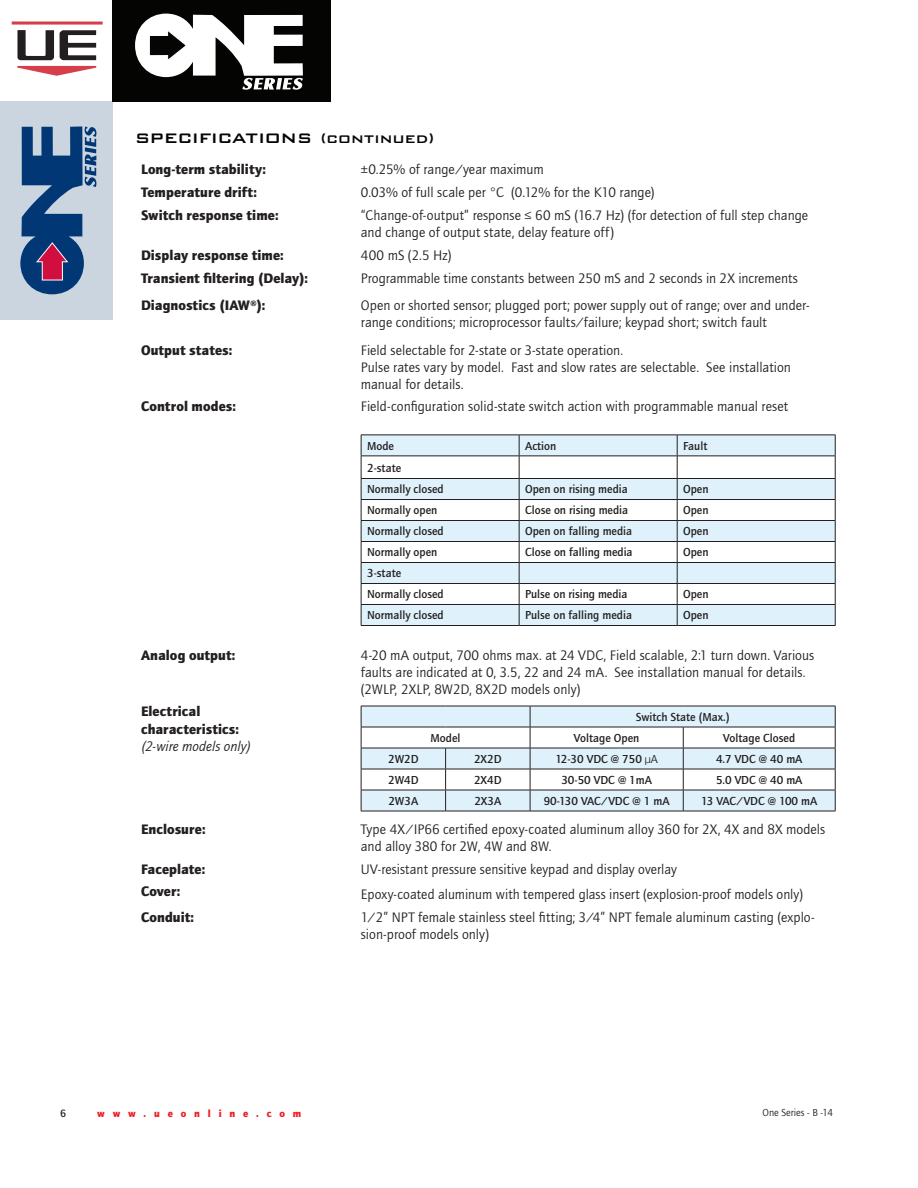
<style>
.page{position:relative;width:918px;height:1188px;background:#fff}
.page>*{position:absolute;margin:0;border:0;box-sizing:border-box;transform-origin:0 0}
.t1{font:500 22.5px "Bank Gothic BT";color:#040503}
.t2{font:14.25px/17.1px "Quay Sans ITC";letter-spacing:.005em;color:#231f20}
.t3{font:900 14.25px/17.1px "Quay Sans ITC";letter-spacing:.005em;color:#231f20}
.t4{font:italic 14.25px "Quay Sans ITC";color:#231f20}
.t5{font:12px/21.8px "Quay Sans Md ITC";color:#231f20}
.t6{font:10.8px "Quay Sans Md ITC";color:#231f20}
.t7{font:900 10.5px "Quay Sans ITC";letter-spacing:.75em;color:#ee1d23}
.t8{font:10.5px "Quay Sans ITC";color:#231f20}
.s1{font-size:18px}
.s2{font-family:"Quay Sans ITC"}
</style>
<div class="page">
<svg style="left:12px;top:21px;width:91px;height:4px"></svg>
<svg style="left:17px;top:30px;width:37px;height:30px"></svg>
<svg style="left:17px;top:66px;width:79px;height:10px"></svg>
<svg style="left:60px;top:30px;width:36px;height:30px"></svg>
<div style="left:0;top:102px;width:113px;height:218px;background:#cad5df"></div>
<svg style="left:20px;top:126px;width:76px;height:168px"></svg>
<div style="left:113px;top:0;width:218px;height:102px;background:#040503"></div>
<svg style="left:135px;top:14px;width:168px;height:76px"></svg>
<svg style="left:361px;top:435px;width:475px;height:190px"></svg>
<hr style="left:361px;top:625px;width:158px;height:1px;background:#231f20">
<hr style="left:519px;top:625px;width:158px;height:1px;background:#231f20">
<hr style="left:677px;top:625px;width:159px;height:1px;background:#231f20">
<svg style="left:362px;top:707px;width:473px;height:104px;fill:#dff2fb"></svg>
<hr style="left:361px;top:706px;width:85px;height:1px;background:#231f20">
<hr style="left:446px;top:706px;width:84px;height:1px;background:#231f20">
<hr style="left:530px;top:706px;width:153px;height:1px;background:#231f20">
<hr style="left:683px;top:706px;width:153px;height:1px;background:#231f20">
<hr style="left:361px;top:727px;width:85px;height:1px;background:#231f20">
<hr style="left:446px;top:727px;width:84px;height:1px;background:#231f20">
<hr style="left:530px;top:727px;width:153px;height:1px;background:#231f20">
<hr style="left:683px;top:727px;width:153px;height:1px;background:#231f20">
<hr style="left:361px;top:748px;width:85px;height:1px;background:#231f20">
<hr style="left:446px;top:748px;width:84px;height:1px;background:#231f20">
<hr style="left:530px;top:748px;width:153px;height:1px;background:#231f20">
<hr style="left:683px;top:748px;width:153px;height:1px;background:#231f20">
<hr style="left:361px;top:769px;width:85px;height:1px;background:#231f20">
<hr style="left:446px;top:769px;width:84px;height:1px;background:#231f20">
<hr style="left:530px;top:769px;width:153px;height:1px;background:#231f20">
<hr style="left:683px;top:769px;width:153px;height:1px;background:#231f20">
<hr style="left:361px;top:790px;width:85px;height:1px;background:#231f20">
<svg style="left:361px;top:706px;width:1px;height:105px"></svg>
<hr style="left:446px;top:790px;width:84px;height:1px;background:#231f20">
<svg style="left:445px;top:748px;width:1px;height:63px"></svg>
<hr style="left:530px;top:790px;width:153px;height:1px;background:#231f20">
<svg style="left:530px;top:706px;width:1px;height:105px"></svg>
<hr style="left:683px;top:790px;width:153px;height:1px;background:#231f20">
<svg style="left:683px;top:727px;width:1px;height:84px"></svg>
<svg style="left:835px;top:706px;width:1px;height:105px"></svg>
<hr style="left:361px;top:811px;width:85px;height:1px;background:#231f20">
<hr style="left:446px;top:811px;width:84px;height:1px;background:#231f20">
<hr style="left:530px;top:811px;width:153px;height:1px;background:#231f20">
<hr style="left:683px;top:811px;width:153px;height:1px;background:#231f20">
<h1 class="t1" style="left:135px;top:125px;width:301px">specifications <span class="s1">(continued)</span></h1>
<p class="t3" style="left:141px;top:161px;width:126px">Long-term stability:</p>
<p class="t2" style="left:361px;top:161px;width:185px">±0.25% of range/year maximum</p>
<p class="t3" style="left:141px;top:184px;width:117px">Temperature drift:</p>
<p class="t2" style="left:361px;top:184px;width:295px">0.03% of full scale per °C (0.12% for the K10 range)</p>
<p class="t3" style="left:141px;top:207px;width:139px">Switch response time:</p>
<p class="t2" style="left:361px;top:207px;width:449px">“Change-of-output” response ≤ 60 mS (16.7 Hz) (for detection of full step change and change of output state, delay feature off)</p>
<p class="t3" style="left:141px;top:247px;width:144px">Display response time:</p>
<p class="t2" style="left:361px;top:247px;width:92px">400 mS (2.5 Hz)</p>
<p class="t3" style="left:141px;top:269px;width:169px">Transient filtering (Delay):</p>
<p class="t2" style="left:361px;top:270px;width:439px">Programmable time constants between 250 mS and 2 seconds in 2X increments</p>
<p class="t3" style="left:141px;top:297px;width:126px">Diagnostics (IAW®):</p>
<p class="t2" style="left:361px;top:297px;width:450px">Open or shorted sensor; plugged port; power supply out of range; over and under&shy;range conditions; microprocessor faults/failure; keypad short; switch fault</p>
<p class="t3" style="left:141px;top:341px;width:93px">Output states:</p>
<p class="t2" style="left:361px;top:342px;width:432px">Field selectable for 2-state or 3-state operation.<br>Pulse rates vary by model. Fast and slow rates are selectable. See installation manual for details.</p>
<p class="t3" style="left:141px;top:398px;width:96px">Control modes:</p>
<p class="t2" style="left:361px;top:398px;width:429px">Field-configuration solid-state switch action with programmable manual reset</p>
<p class="t5" style="left:367px;top:435px;width:28px">Mode</p>
<p class="t5" style="left:525px;top:435px;width:33px">Action</p>
<p class="t5" style="left:683px;top:435px;width:26px">Fault</p>
<p class="t5" style="left:367px;top:457px;width:78px">2-state<br>Normally closed</p>
<p class="t5" style="left:525px;top:479px;width:104px">Open on rising media</p>
<p class="t5" style="left:683px;top:479px;width:27px">Open</p>
<p class="t5" style="left:367px;top:500px;width:72px">Normally open</p>
<p class="t5" style="left:525px;top:500px;width:105px">Close on rising media</p>
<p class="t5" style="left:683px;top:500px;width:27px">Open</p>
<p class="t5" style="left:367px;top:521px;width:78px">Normally closed</p>
<p class="t5" style="left:525px;top:521px;width:109px">Open on falling media</p>
<p class="t5" style="left:683px;top:521px;width:27px">Open</p>
<p class="t5" style="left:367px;top:542px;width:72px">Normally open</p>
<p class="t5" style="left:525px;top:542px;width:109px">Close on falling media</p>
<p class="t5" style="left:683px;top:542px;width:27px">Open</p>
<p class="t5" style="left:367px;top:563px;width:78px;line-height:21px">3-state<br>Normally closed</p>
<p class="t5" style="left:525px;top:584px;width:104px">Pulse on rising media</p>
<p class="t5" style="left:683px;top:584px;width:27px">Open</p>
<p class="t5" style="left:367px;top:605px;width:78px">Normally closed</p>
<p class="t5" style="left:525px;top:605px;width:108px">Pulse on falling media</p>
<p class="t5" style="left:683px;top:605px;width:27px">Open</p>
<p class="t3" style="left:141px;top:646px;width:96px">Analog output:</p>
<p class="t2" style="left:361px;top:647px;width:455px">4-20 mA output, 700 ohms max. at 24 VDC, Field scalable, 2:1 turn down. Various faults are indicated at 0, 3.5, 22 and 24 mA. See installation manual for details. (2WLP, 2XLP, 8W2D, 8X2D models only)</p>
<p class="t3" style="left:141px;top:703px;width:100px">Electrical characteristics:</p>
<p class="t4" style="left:141px;top:738px;width:112px">(2-wire models only)</p>
<p class="t5" style="left:636px;top:706px;width:95px">Switch State (Max.)</p>
<p class="t5" style="left:431px;top:727px;width:31px">Model</p>
<p class="t5" style="left:574px;top:727px;width:67px">Voltage Open</p>
<p class="t5" style="left:723px;top:727px;width:73px">Voltage Closed</p>
<p class="t5" style="left:388px;top:748px;width:32px">2W2D</p>
<p class="t5" style="left:474px;top:748px;width:29px">2X2D</p>
<p class="t5" style="left:555px;top:748px;width:104px">12-30 VDC @ 750 <span class="s2">µA</span></p>
<p class="t5" style="left:716px;top:748px;width:88px">4.7 VDC @ 40 mA</p>
<p class="t5" style="left:388px;top:769px;width:32px">2W4D</p>
<p class="t5" style="left:474px;top:769px;width:29px">2X4D</p>
<p class="t5" style="left:561px;top:769px;width:92px">30-50 VDC @ 1mA</p>
<p class="t5" style="left:716px;top:769px;width:88px">5.0 VDC @ 40 mA</p>
<p class="t5" style="left:388px;top:790px;width:31px">2W3A</p>
<p class="t5" style="left:474px;top:790px;width:28px">2X3A</p>
<p class="t5" style="left:544px;top:790px;width:127px">90-130 VAC/VDC @ 1 mA</p>
<p class="t5" style="left:701px;top:790px;width:118px">13 VAC/VDC @ 100 mA</p>
<p class="t3" style="left:141px;top:821px;width:66px">Enclosure:</p>
<p class="t2" style="left:361px;top:821px;width:466px">Type 4X/IP66 certified epoxy-coated aluminum alloy 360 for 2X, 4X and 8X models and alloy 380 for 2W, 4W and 8W.</p>
<p class="t3" style="left:141px;top:858px;width:66px;line-height:22.5px">Faceplate:<br>Cover:</p>
<p class="t2" style="left:361px;top:857px;width:444px;line-height:25.5px">UV-resistant pressure sensitive keypad and display overlay<br>Epoxy-coated aluminum with tempered glass insert (explosion-proof models only)</p>
<p class="t3" style="left:141px;top:909px;width:55px">Conduit:</p>
<p class="t2" style="left:361px;top:909px;width:455px">1/2” NPT female stainless steel fitting; 3/4” NPT female aluminum casting (explo&shy;sion-proof models only)</p>
<p class="t6" style="left:60px;top:1107px;width:7px">6</p>
<p class="t7" style="left:97px;top:1107px;width:205px">www.ueonline.com</p>
<p class="t8" style="left:763px;top:1107px;width:72px">One Series - B -14</p>
</div>
